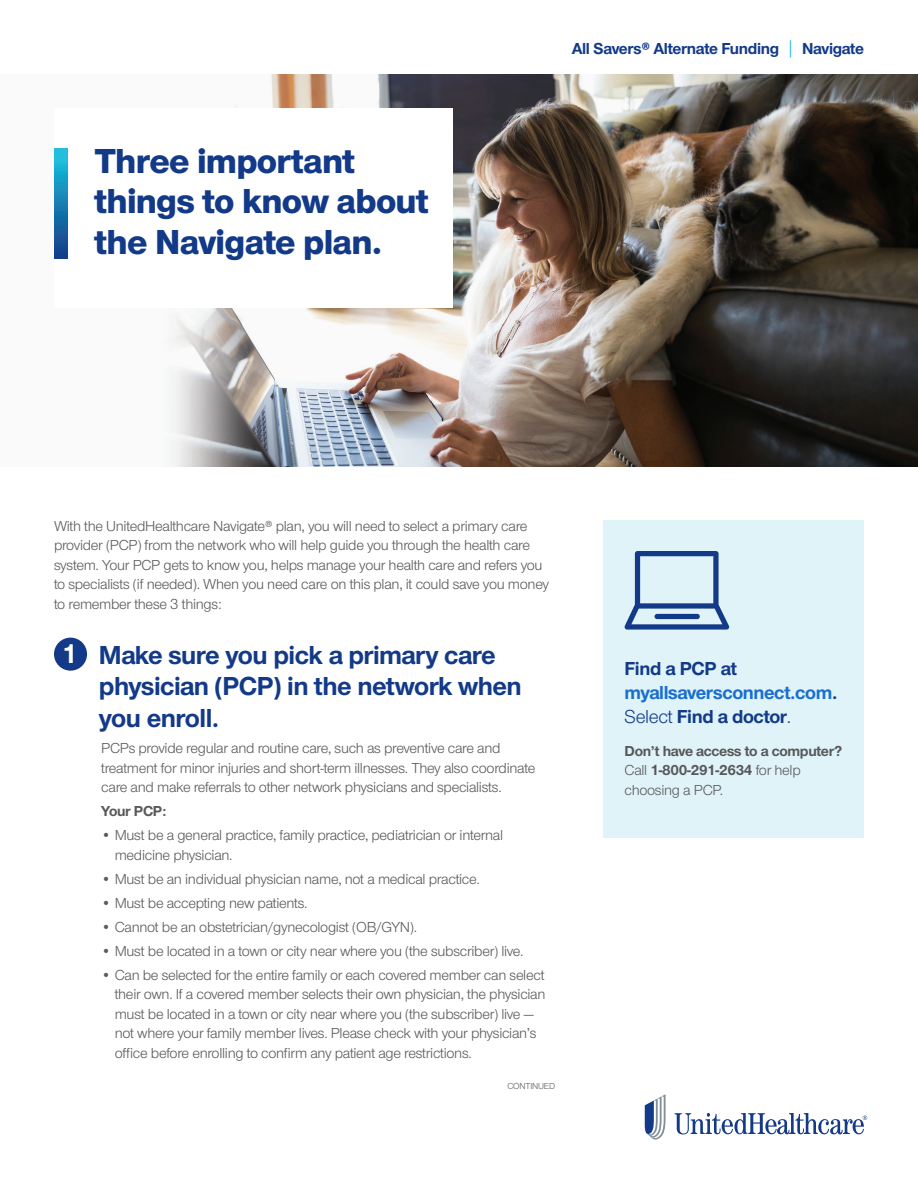
<style>
.page{position:relative;width:918px;height:1188px;background:#fff}
.page>*{position:absolute;margin:0;border:0;box-sizing:border-box;transform-origin:0 0}
.t1{font:800 36px/40.5px "UHC Sans";letter-spacing:-.02em;color:#133a88}
.t2{font:700 27px/31.5px "UHC Sans";letter-spacing:-.02em;color:#133a88}
.t3{font:700 19.5px/24px "UHC Sans";letter-spacing:-.02em;color:#133a88}
.t4{font:700 16.5px "UHC Sans";letter-spacing:-.02em;color:#133a88}
.t5{font:15px/19.5px "UHC Sans";letter-spacing:-.02em;color:#57585a}
.t6{font:700 15px/19.5px "UHC Sans";letter-spacing:-.02em;color:#57585a}
.t7{font:9px "UHC Sans";letter-spacing:-.02em;color:#57585a}
.s1{font-weight:400;font-size:20.7px;color:#22bfdc}
.s2{font-size:27.6px;color:#fff}
.s3{color:#196ecf}
.s4{font-weight:400}
</style>
<div class="page">
<img style="left:169px;top:74px;width:749px;height:393px">
<div style="left:54px;top:638px;width:33px;height:33px;background:#133a88;border-radius:50%"></div>
<svg style="left:675px;top:1113px;width:192px;height:21px"></svg>
<svg style="left:645px;top:1094px;width:21px;height:46px"></svg>
<div style="left:54px;top:108px;width:398px;height:200px;background:#fff"></div>
<svg style="left:54px;top:148px;width:14px;height:111px;background:#1680b3"></svg>
<div style="left:603px;top:521px;width:261px;height:317px;background:#dff3f8"></div>
<svg style="left:624px;top:551px;width:105px;height:79px"></svg>
<div style="left:655px;top:614px;width:45px;height:5px;background:#133a88;border-radius:3px"></div>
<h1 class="t1" style="left:94px;top:139px;width:336px">Three important things to know about the Navigate plan.</h1>
<p class="t4" style="left:572px;top:37px;width:294px">All Savers® Alternate Funding <span class="s1">|</span> Navigate</p>
<p class="t5" style="left:54px;top:515px;width:497px">With the UnitedHealthcare Navigate® plan, you will need to select a primary care provider (PCP) from the network who will help guide you through the health care system. Your PCP gets to know you, helps manage your health care and refers you to specialists (if needed). When you need care on this plan, it could save you money to remember these 3 things:</p>
<h2 class="t2" style="left:99px;top:638px;width:424px;text-indent:-37px"><span class="s2">1</span> Make sure you pick a primary care physician (PCP) in the network when you enroll.</h2>
<p class="t5" style="left:101px;top:738px;width:436px">PCPs provide regular and routine care, such as preventive care and treatment for minor injuries and short-term illnesses. They also coordinate care and make referrals to other network physicians and specialists.</p>
<p class="t6" style="left:101px;top:801px;width:67px">Your PCP:</p>
<p class="t5" style="left:115px;top:825px;width:390px;text-indent:-14px">• Must be a general practice, family practice, pediatrician or internal medicine physician.</p>
<p class="t5" style="left:101px;top:868px;width:380px">• Must be an individual physician name, not a medical practice.</p>
<p class="t5" style="left:101px;top:892px;width:208px">• Must be accepting new patients.</p>
<p class="t5" style="left:101px;top:916px;width:317px">• Cannot be an obstetrician/gynecologist (OB/GYN).</p>
<p class="t5" style="left:101px;top:940px;width:424px">• Must be located in a town or city near where you (the subscriber) live.</p>
<p class="t5" style="left:115px;top:964px;width:432px;text-indent:-14px">• Can be selected for the entire family or each covered member can select their own. If a covered member selects their own physician, the physician must be located in a town or city near where you (the subscriber) live — not where your family member lives. Please check with your physician’s office before enrolling to confirm any patient age restrictions.</p>
<p class="t7" style="left:507px;top:1080px;width:49px">CONTINUED</p>
<h3 class="t3" style="left:625px;top:656px;width:214px">Find a PCP at <span class="s3">myallsaversconnect.com</span>.<br><span class="s4">Select</span> Find a doctor<span class="s4">.</span></h3>
<p class="t6" style="left:625px;top:741px;width:219px">Don’t have access to a computer?<br><span class="s4">Call</span> 1-800-291-2634 <span class="s4">for help choosing a PCP.</span></p>
</div>
